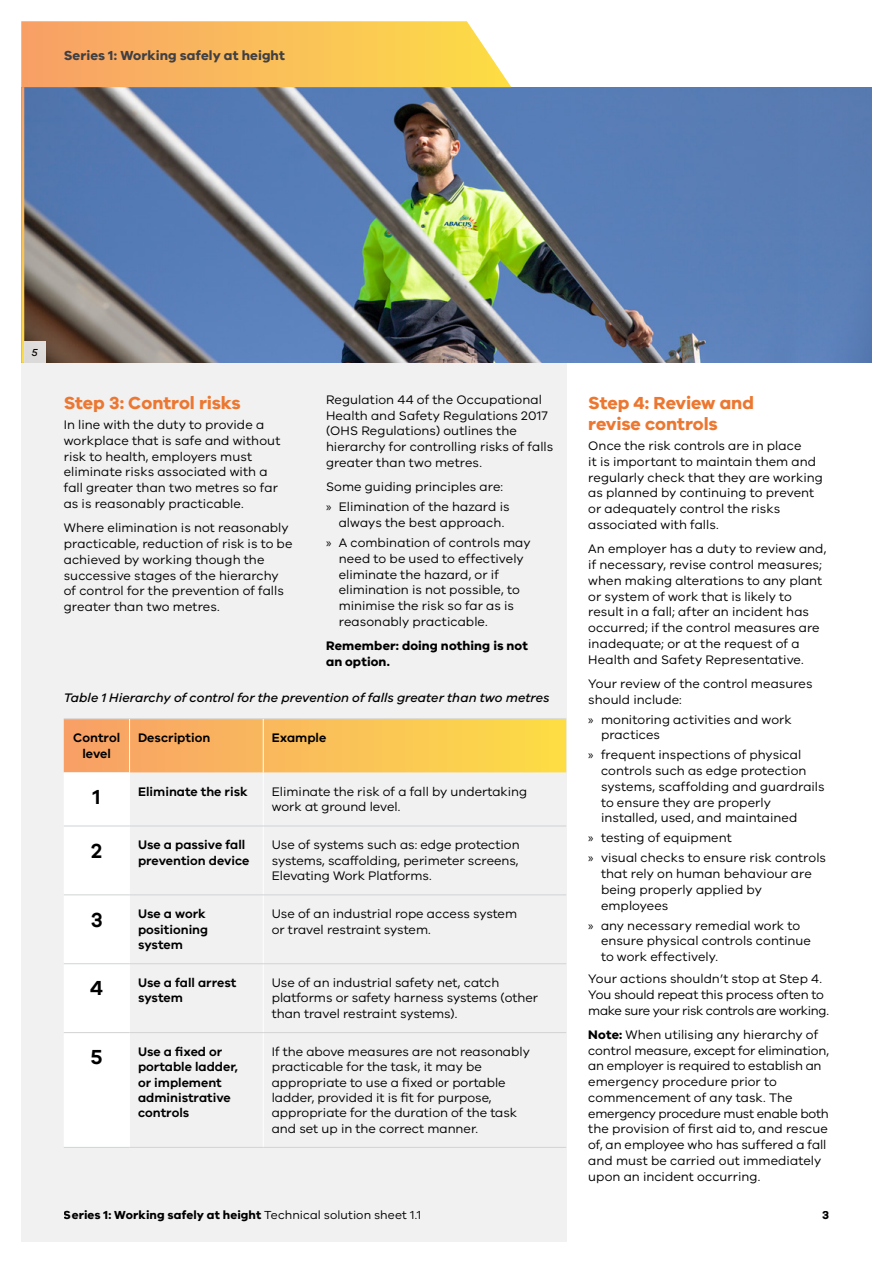
<style>
.page{position:relative;width:893px;height:1263px;background:#fff}
.page>*{position:absolute;margin:0;border:0;box-sizing:border-box;transform-origin:0 0}
.t1{font:600 21px "VIC";color:#000}
.t2{font:700 18px/21px "VIC";letter-spacing:-.005em;color:#ec7730}
.t3{font:700 13.5px "VIC";letter-spacing:.005em;color:#414042}
.t4{font:12.75px/15.8px "VIC";color:#000}
.t5{font:600 12.75px/15.3px "VIC";color:#000}
.t6{font:italic 500 12.75px "VIC";color:#000}
.t7{font:700 12.75px/15.8px "VIC";letter-spacing:.01em;color:#000}
.t8{font:700 12px "VIC";letter-spacing:.01em;color:#000}
.t9{font:italic 500 10.5px "VIC";color:#000}
.s1{font-family:"Myriad Pro"}
.s2{font-weight:700}
.s3{font-weight:400}
</style>
<div class="page">
<img style="left:24px;top:87px;width:718px;height:276px">
<div style="left:742px;top:87px;width:130px;height:276px;background:#597db5"></div>
<div style="left:21px;top:363px;width:546px;height:879px;background:#f1f1f2"></div>
<svg style="left:21px;top:21px;width:490px;height:66px;background:#fabf60"></svg>
<div style="left:24px;top:342px;width:22px;height:21px;background:#dddbda"></div>
<svg style="left:64px;top:720px;width:502px;height:426px"></svg>
<hr style="left:64px;top:719px;width:66px;height:1px;background:#d1d3d4">
<hr style="left:130px;top:719px;width:133px;height:1px;background:#d1d3d4">
<hr style="left:263px;top:719px;width:303px;height:1px;background:#d1d3d4">
<hr style="left:129px;top:719px;width:1px;height:53px;background:#fff">
<hr style="left:263px;top:719px;width:1px;height:53px;background:#fff">
<hr style="left:129px;top:772px;width:1px;height:54px;background:#fff">
<hr style="left:263px;top:772px;width:1px;height:54px;background:#fff">
<hr style="left:129px;top:826px;width:1px;height:68px;background:#fff">
<hr style="left:263px;top:826px;width:1px;height:68px;background:#fff">
<hr style="left:129px;top:895px;width:1px;height:68px;background:#fff">
<hr style="left:263px;top:895px;width:1px;height:68px;background:#fff">
<hr style="left:129px;top:964px;width:1px;height:68px;background:#fff">
<hr style="left:263px;top:964px;width:1px;height:68px;background:#fff">
<hr style="left:129px;top:1033px;width:1px;height:114px;background:#fff">
<hr style="left:263px;top:1033px;width:1px;height:114px;background:#fff">
<hr style="left:64px;top:826px;width:66px;height:1px;background:#d1d3d4">
<hr style="left:130px;top:826px;width:133px;height:1px;background:#d1d3d4">
<hr style="left:263px;top:826px;width:303px;height:1px;background:#d1d3d4">
<hr style="left:64px;top:894px;width:66px;height:1px;background:#d1d3d4">
<hr style="left:130px;top:894px;width:133px;height:1px;background:#d1d3d4">
<hr style="left:263px;top:894px;width:303px;height:1px;background:#d1d3d4">
<hr style="left:64px;top:963px;width:66px;height:1px;background:#d1d3d4">
<hr style="left:130px;top:963px;width:133px;height:1px;background:#d1d3d4">
<hr style="left:263px;top:963px;width:303px;height:1px;background:#d1d3d4">
<hr style="left:64px;top:1032px;width:66px;height:1px;background:#d1d3d4">
<hr style="left:130px;top:1032px;width:133px;height:1px;background:#d1d3d4">
<hr style="left:263px;top:1032px;width:303px;height:1px;background:#d1d3d4">
<hr style="left:64px;top:1147px;width:66px;height:1px;background:#d1d3d4">
<hr style="left:130px;top:1147px;width:133px;height:1px;background:#d1d3d4">
<hr style="left:263px;top:1147px;width:303px;height:1px;background:#d1d3d4">
<p class="t3" style="left:64px;top:47px;width:223px">Series 1: Working safely at height</p>
<p class="t9" style="left:32px;top:346px;width:7px">5</p>
<h2 class="t2" style="left:64px;top:392px;width:179px">Step 3: Control risks</h2>
<p class="t4" style="left:64px;top:417px;width:218px">In line with the duty to provide a workplace that is safe and without risk to health, employers must eliminate risks associated with a fall greater than two metres so far as is reasonably practicable.</p>
<p class="t4" style="left:64px;top:520px;width:230px">Where elimination is not reasonably practicable, reduction of risk is to be achieved by working though the successive stages of the hierarchy of control for the prevention of falls greater than two metres.</p>
<p class="t4" style="left:326px;top:391px;width:229px">Regulation 44 of the Occupational Health and Safety Regulations 2017 (OHS Regulations) outlines the hierarchy for controlling risks of falls greater than two metres.</p>
<p class="t4" style="left:326px;top:477px;width:185px;line-height:20px">Some guiding principles are: <span class="s1">»</span> Elimination of the hazard is</p>
<p class="t4" style="left:326px;top:512px;width:206px;line-height:20px;text-indent:13px">always the best approach.<br><span class="s1">»</span> A combination of controls may</p>
<p class="t4" style="left:339px;top:550px;width:187px">need to be used to effectively eliminate the hazard, or if elimination is not possible, to minimise the risk so far as is reasonably practicable.</p>
<p class="t7" style="left:326px;top:637px;width:204px">Remember: doing nothing is not an option.</p>
<p class="t6" style="left:64px;top:690px;width:487px">Table 1 Hierarchy of control for the prevention of falls greater than two metres</p>
<p class="t5" style="left:73px;top:730px;width:48px;text-align:center">Control level</p>
<p class="t5" style="left:138px;top:730px;width:74px">Description</p>
<p class="t5" style="left:272px;top:730px;width:56px">Example</p>
<h1 class="t1" style="left:93px;top:784px;width:9px">1</h1>
<p class="t5" style="left:138px;top:783px;width:111px">Eliminate the risk</p>
<p class="t4" style="left:272px;top:783px;width:257px;line-height:15.3px">Eliminate the risk of a fall by undertaking work at ground level.</p>
<h1 class="t1" style="left:91px;top:838px;width:12px">2</h1>
<p class="t5" style="left:138px;top:837px;width:113px">Use a passive fall prevention device</p>
<p class="t4" style="left:272px;top:837px;width:249px;line-height:15.3px;text-align:justify">Use of systems such as: edge protection systems, scaffolding, perimeter screens, Elevating Work Platforms.</p>
<h1 class="t1" style="left:91px;top:907px;width:13px">3</h1>
<p class="t5" style="left:138px;top:906px;width:72px">Use a work positioning system</p>
<p class="t4" style="left:272px;top:906px;width:247px;line-height:15.3px">Use of an industrial rope access system or travel restraint system.</p>
<h1 class="t1" style="left:90px;top:975px;width:14px">4</h1>
<p class="t5" style="left:138px;top:975px;width:100px">Use a fall arrest system</p>
<p class="t4" style="left:272px;top:975px;width:268px;line-height:15.3px">Use of an industrial safety net, catch platforms or safety harness systems (other than travel restraint systems).</p>
<h1 class="t1" style="left:91px;top:1044px;width:13px">5</h1>
<p class="t5" style="left:138px;top:1044px;width:102px">Use a fixed or portable ladder, or implement administrative controls</p>
<p class="t4" style="left:272px;top:1044px;width:260px;line-height:15.3px">If the above measures are not reasonably practicable for the task, it may be appropriate to use a fixed or portable ladder, provided it is fit for purpose, appropriate for the duration of the task and set up in the correct manner.</p>
<h2 class="t2" style="left:588px;top:392px;width:167px">Step 4: Review and revise controls</h2>
<p class="t4" style="left:588px;top:438px;width:236px">Once the risk controls are in place<br>it is important to maintain them and regularly check that they are working as planned by continuing to prevent or adequately control the risks associated with falls.</p>
<p class="t4" style="left:588px;top:541px;width:240px">An employer has a duty to review and, if necessary, revise control measures; when making alterations to any plant or system of work that is likely to result in a fall; after an incident has occurred; if the control measures are inadequate; or at the request of a Health and Safety Representative.</p>
<p class="t4" style="left:588px;top:675px;width:226px">Your review of the control measures should include:</p>
<p class="t4" style="left:601px;top:711px;width:192px;text-indent:-13px"><span class="s1">»</span> monitoring activities and work practices</p>
<p class="t4" style="left:601px;top:747px;width:225px;text-indent:-13px"><span class="s1">»</span> frequent inspections of physical controls such as edge protection systems, scaffolding and guardrails to ensure they are properly installed, used, and maintained</p>
<p class="t4" style="left:588px;top:828px;width:239px;line-height:20px"><span class="s1">»</span> testing of equipment<br><span class="s1">»</span> visual checks to ensure risk controls</p>
<p class="t4" style="left:601px;top:865px;width:212px">that rely on human behaviour are being properly applied by employees</p>
<p class="t4" style="left:601px;top:917px;width:211px;text-indent:-13px"><span class="s1">»</span> any necessary remedial work to ensure physical controls continue to work effectively.</p>
<p class="t4" style="left:588px;top:971px;width:242px">Your actions shouldn’t stop at Step 4.<br>You should repeat this process often to make sure your risk controls are working.</p>
<p class="t4" style="left:588px;top:1026px;width:242px"><span class="s2">Note:</span> When utilising any hierarchy of control measure, except for elimination, an employer is required to establish an emergency procedure prior to commencement of any task. The emergency procedure must enable both the provision of first aid to, and rescue of, an employee who has suffered a fall and must be carried out immediately upon an incident occurring.</p>
<p class="t8" style="left:64px;top:1208px;width:359px">Series 1: Working safely at height <span class="s3">Technical solution sheet 1.1</span></p>
<p class="t8" style="left:822px;top:1208px;width:8px">3</p>
</div>
